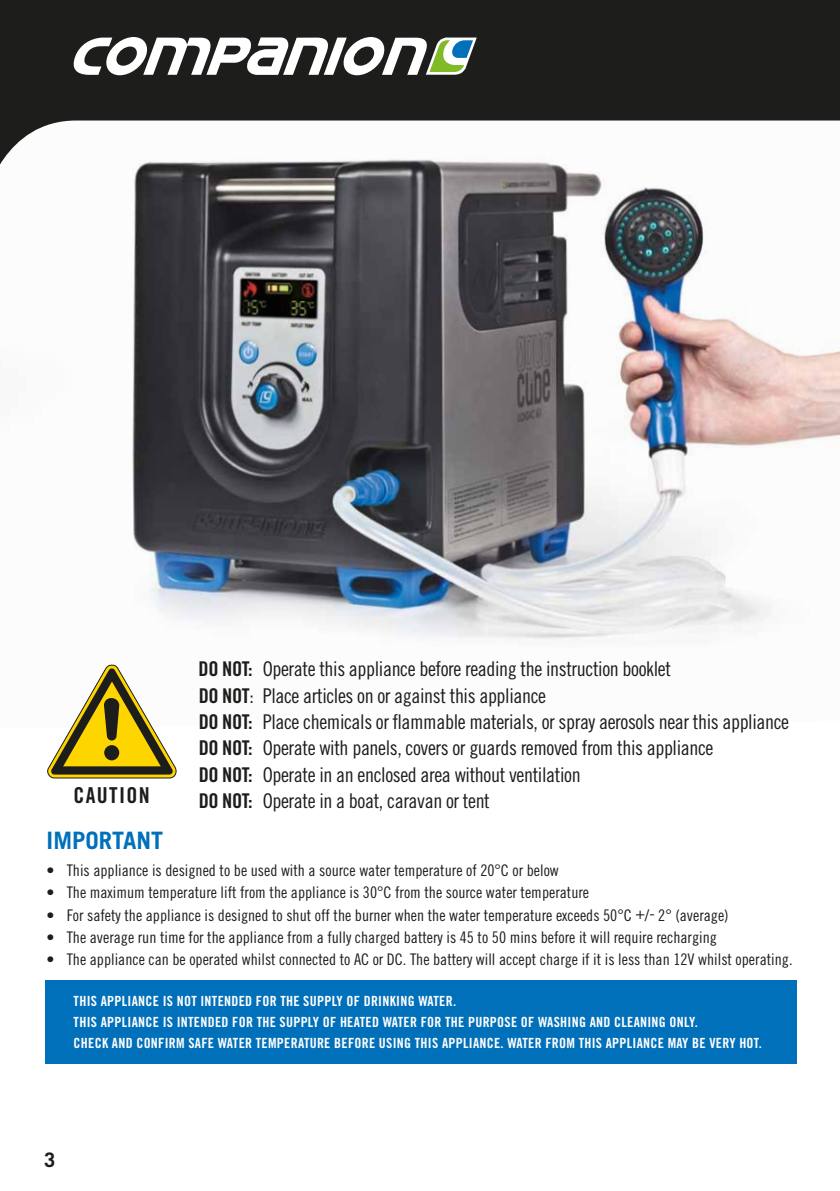
<style>
.page{position:relative;width:840px;height:1191px;background:#fff}
.page>*{position:absolute;margin:0;border:0;box-sizing:border-box;transform-origin:0 0}
.t1{font:700 24px "Trade Gothic";color:#0070ba}
.t2{font:22px "Trade Gothic Bold Cond Twenty";letter-spacing:.06em;color:#1d1d1b}
.t3{font:20.4px/26.4px "Trade Gothic Cond Eighteen";letter-spacing:-.02em;color:#1d1d1b}
.t4{font:700 20px "Trade Gothic";color:#1d1d1b}
.t5{font:16px "Trade Gothic Cond Eighteen";color:#1d1d1b}
.t6{font:14px "Trade Gothic Bold Cond Twenty";letter-spacing:.02em;color:#fff}
.s1{font-family:"Trade Gothic Bold Cond Twenty"}
</style>
<div class="page">
<img style="left:132px;top:209px;width:707px;height:431px">
<div style="left:45px;top:979px;width:751px;height:84px;background:#0070ba"></div>
<svg style="left:0;top:0;width:839px;height:209px;fill:#1d1d1b"></svg>
<svg style="left:71px;top:37px;width:405px;height:38px"></svg>
<svg style="left:47px;top:664px;width:130px;height:114px"></svg>
<h2 class="t2" style="left:74px;top:781px;width:78px">CAUTIO N</h2>
<p class="t3" style="left:198px;top:655px;width:591px"><span class="s1">DO NOT:</span> Operate this appliance before reading the instruction booklet<br><span class="s1">DO NOT</span>: Place articles on or against this appliance<br><span class="s1">DO NOT:</span> Place chemicals or flammable materials, or spray aerosols near this appliance <span class="s1">DO NOT:</span> Operate with panels, covers or guards removed from this appliance<br><span class="s1">DO NOT:</span> Operate in an enclosed area without ventilation<br><span class="s1">DO NOT:</span> Operate in a boat, caravan or tent</p>
<h1 class="t1" style="left:47px;top:825px;width:118px">IMPORTANT</h1>
<p class="t5" style="left:47px;top:861px;width:513px">• This appliance is designed to be used with a source water temperature of 20°C or below</p>
<p class="t5" style="left:47px;top:883px;width:543px">• The maximum temperature lift from the appliance is 30°C from the source water temperature</p>
<p class="t5" style="left:47px;top:905px;width:683px">• For safety the appliance is designed to shut off the burner when the water temperature exceeds 50°C +/- 2° (average)</p>
<p class="t5" style="left:47px;top:927px;width:671px">• The average run time for the appliance from a fully charged battery is 45 to 50 mins before it will require recharging</p>
<p class="t5" style="left:47px;top:949px;width:747px">• The appliance can be operated whilst connected to AC or DC. The battery will accept charge if it is less than 12V whilst operating.</p>
<p class="t6" style="left:74px;top:992px;width:139px">THIS APPLIANCE IS NOT INTEN</p>
<p class="t6" style="left:231px;top:992px;width:195px">DED FOR THE SUPPLY OF DRINKING WATER</p>
<p class="t6" style="left:453px;top:992px;width:5px">.</p>
<p class="t6" style="left:74px;top:1013px;width:115px">THIS APPLIANCE IS INTEN</p>
<p class="t6" style="left:208px;top:1013px;width:147px">DED FOR THE SUPPLY OF HEATE</p>
<p class="t6" style="left:372px;top:1013px;width:19px">D WATER</p>
<p class="t6" style="left:420px;top:1013px;width:208px">FOR THE PURPOSE OF WASHING AND CLEAN</p>
<p class="t6" style="left:647px;top:1013px;width:52px">ING ONLY.</p>
<p class="t6" style="left:74px;top:1034px;width:152px">CHECK AND CONFIRM SAFE WATER</p>
<p class="t6" style="left:256px;top:1034px;width:36px">TEMPERATURE</p>
<p class="t6" style="left:334px;top:1034px;width:181px">BEFORE USING THIS APPLIANCE. WATER</p>
<p class="t6" style="left:545px;top:1034px;width:218px">FROM THIS APPLIANCE MAY BE VERY HOT.</p>
<p class="t4" style="left:44px;top:1147px;width:13px">3</p>
</div>
